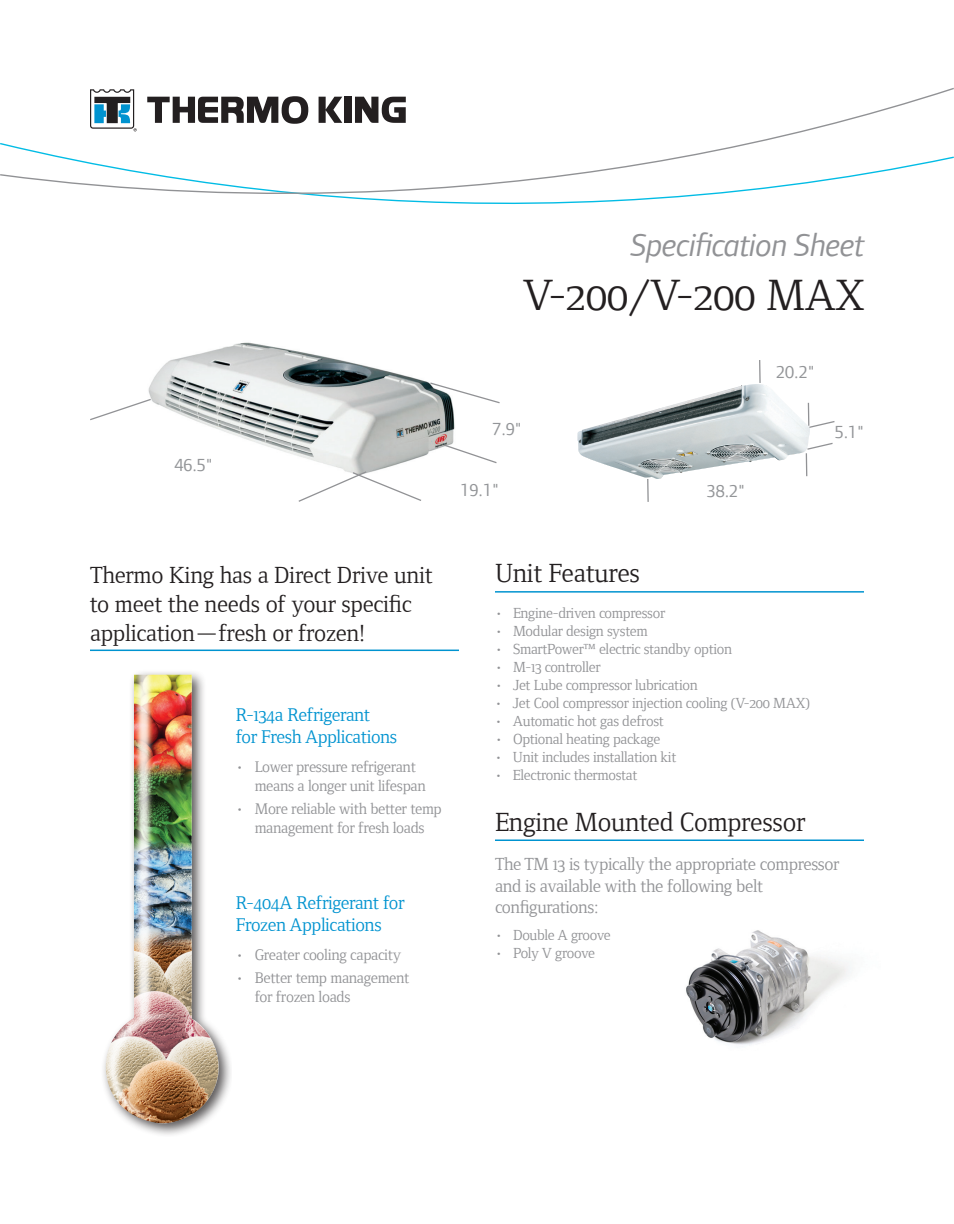
<style>
.page{position:relative;width:954px;height:1224px;background:#fff}
.page>*{position:absolute;margin:0;border:0;box-sizing:border-box;transform-origin:0 0}
.t1{font:45px "Foundry Form Serif Book OSF";letter-spacing:-.01em;color:#231f20}
.t2{font:italic 33px "Foundry Form Sans";letter-spacing:-.02em;color:#919295}
.t3{font:27px "Foundry Form Serif Book OSF";letter-spacing:-.01em;color:#231f20}
.t4{font:24px/28.8px "Foundry Form Serif Book OSF";letter-spacing:-.01em;color:#231f20}
.t5{font:18.9px/22.6px "Foundry Form Serif Book OSF";letter-spacing:-.02em;color:#0093d0}
.t6{font:18px/21.6px "Foundry Form Serif Book OSF";letter-spacing:-.02em;color:#919295}
.t7{font:18px "Foundry Form Sans";color:#939598}
.t8{font:15.75px/18.9px "Foundry Form Serif Book OSF";letter-spacing:-.02em;color:#919295}
.t9{font:15px "Foundry Form Serif Book OSF";letter-spacing:-.02em;color:#919295}
</style>
<div class="page">
<svg style="left:332px;top:197px;width:349px;height:7px"></svg>
<svg style="left:0;top:88px;width:954px;height:109px"></svg>
<svg style="left:147px;top:96px;width:161px;height:28px"></svg>
<svg style="left:319px;top:97px;width:23px;height:26px"></svg>
<div style="left:345px;top:97px;width:7px;height:26px;background:#231f20"></div>
<svg style="left:355px;top:97px;width:51px;height:26px"></svg>
<svg style="left:90px;top:89px;width:47px;height:42px"></svg>
<hr style="left:495px;top:591px;width:369px;height:2px;background:#0093d0">
<hr style="left:495px;top:840px;width:369px;height:1px;background:#0093d0">
<img style="left:148px;top:342px;width:307px;height:128px">
<svg style="left:90px;top:398px;width:62px;height:23px"></svg>
<div style="left:154px;top:459px;width:80px;height:18px;background:#fff"></div>
<svg style="left:298px;top:470px;width:123px;height:32px"></svg>
<svg style="left:442px;top:443px;width:55px;height:21px"></svg>
<svg style="left:429px;top:381px;width:71px;height:23px"></svg>
<img style="left:578px;top:384px;width:232px;height:95px">
<hr style="left:759px;top:360px;width:2px;height:23px;background:#919295">
<svg style="left:808px;top:403px;width:27px;height:26px"></svg>
<svg style="left:806px;top:442px;width:27px;height:34px"></svg>
<hr style="left:647px;top:479px;width:2px;height:23px;background:#919295">
<hr style="left:90px;top:650px;width:369px;height:1px;background:#0093d0">
<div style="left:100px;top:668px;width:132px;height:469px;background:#231f20;opacity:.75"></div>
<img style="left:106px;top:675px;width:113px;height:448px">
<img style="left:686px;top:930px;width:165px;height:115px">
<p class="t7" style="left:174px;top:455px;width:40px">46.5"</p>
<h2 class="t2" style="left:631px;top:226px;width:235px">Specification Sheet</h2>
<h1 class="t1" style="left:523px;top:270px;width:343px">V-200/V-200 MAX</h1>
<p class="t7" style="left:492px;top:418px;width:31px">7.9"</p>
<p class="t7" style="left:461px;top:480px;width:40px">19.1"</p>
<p class="t7" style="left:707px;top:481px;width:40px">38.2"</p>
<p class="t7" style="left:776px;top:362px;width:40px">20.2"</p>
<p class="t7" style="left:835px;top:422px;width:31px">5.1"</p>
<h3 class="t4" style="left:90px;top:561px;width:344px">Thermo King has a Direct Drive unit to meet the needs of your specific application—fresh or frozen!</h3>
<p class="t5" style="left:236px;top:703px;width:163px">R-134a Refrigerant<br>for Fresh Applications</p>
<p class="t8" style="left:255px;top:757px;width:173px;text-indent:-19px">• Lower pressure refrigerant means a longer unit lifespan</p>
<p class="t8" style="left:236px;top:800px;width:207px;text-align:center">• More reliable with better temp management for fresh loads</p>
<p class="t5" style="left:236px;top:891px;width:170px">R-404A Refrigerant for<br>Frozen Applications</p>
<p class="t8" style="left:236px;top:945px;width:167px">• Greater cooling capacity</p>
<p class="t8" style="left:255px;top:969px;width:156px;text-indent:-19px">• Better temp management for frozen loads</p>
<h3 class="t3" style="left:495px;top:558px;width:146px">Unit Features</h3>
<p class="t9" style="left:495px;top:605px;width:172px">• Engine-driven compressor</p>
<p class="t9" style="left:495px;top:623px;width:154px">• Modular design system</p>
<p class="t9" style="left:495px;top:641px;width:239px">• SmartPower™ electric standby option</p>
<p class="t9" style="left:495px;top:659px;width:107px">• M-13 controller</p>
<p class="t9" style="left:495px;top:677px;width:204px">• Jet Lube compressor lubrication</p>
<p class="t9" style="left:495px;top:695px;width:317px">• Jet Cool compressor injection cooling (V-200 MAX)</p>
<p class="t9" style="left:495px;top:713px;width:170px">• Automatic hot gas defrost</p>
<p class="t9" style="left:495px;top:731px;width:167px">• Optional heating package</p>
<p class="t9" style="left:495px;top:749px;width:183px">• Unit includes installation kit</p>
<p class="t9" style="left:495px;top:767px;width:144px">• Electronic thermostat</p>
<h3 class="t3" style="left:495px;top:807px;width:312px">Engine Mounted Compressor</h3>
<p class="t6" style="left:495px;top:853px;width:346px">The TM 13 is typically the appropriate compressor and is available with the following belt configurations:</p>
<p class="t9" style="left:495px;top:927px;width:117px">• Double A groove</p>
<p class="t9" style="left:495px;top:945px;width:102px">• Poly V groove</p>
</div>
